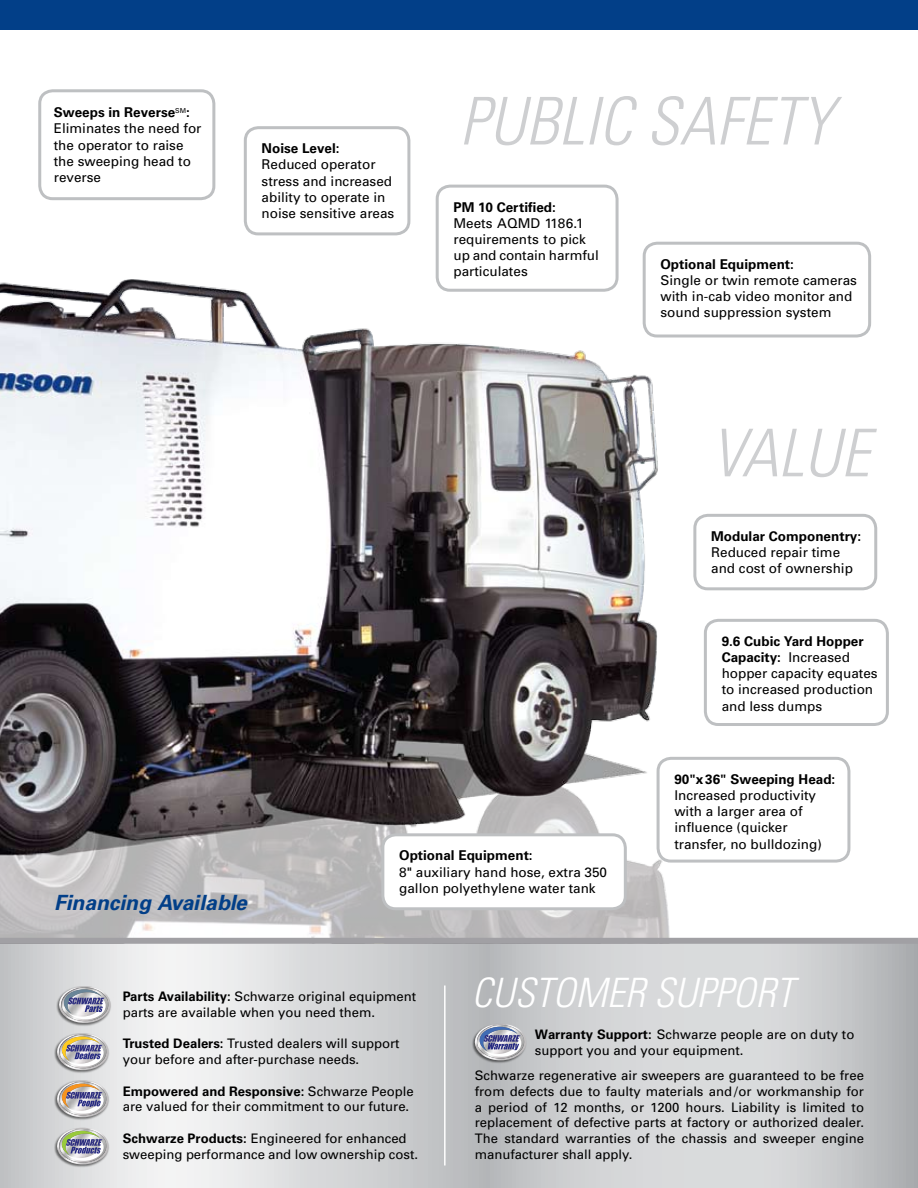
<style>
.page{position:relative;width:918px;height:1188px;background:#fff}
.page>*{position:absolute;margin:0;border:0;box-sizing:border-box;transform-origin:0 0}
.t1{font:italic 300 condensed 65.85px "Univers";color:#cecfd1}
.t2{font:italic 300 condensed 40.5px "Univers";color:#fff}
.t3{font:italic 700 21px "Univers";color:#023f88}
.t4{font:13.5px/16.2px "Univers";color:#000}
.t5{font:700 13.5px "Univers";color:#000}
.t6{font:13.2px/15.8px "Univers";color:#000}
.s1{font-weight:700}
</style>
<div class="page">
<svg style="left:0;top:944px;width:918px;height:244px;background:#d2d3d5"></svg>
<div style="left:471px;top:1023px;width:63px;height:50px;background:#000;opacity:.55"></div>
<svg style="left:472px;top:1024px;width:54px;height:36px;background:#a1a4b8"></svg>
<hr style="left:444px;top:986px;width:2px;height:180px;background:#fff">
<div style="left:56px;top:986px;width:67px;height:50px;background:#000;opacity:.55"></div>
<svg style="left:56px;top:986px;width:55px;height:37px;background:#b1b3bf"></svg>
<div style="left:54px;top:1033px;width:62px;height:50px;background:#000;opacity:.55"></div>
<svg style="left:54px;top:1033px;width:55px;height:37px;background:#b8b5b4"></svg>
<div style="left:54px;top:1080px;width:62px;height:50px;background:#000;opacity:.55"></div>
<svg style="left:54px;top:1081px;width:55px;height:36px;background:#b8b1b4"></svg>
<div style="left:54px;top:1127px;width:62px;height:50px;background:#000;opacity:.55"></div>
<svg style="left:54px;top:1128px;width:55px;height:36px;background:#b0b4b6"></svg>
<img style="left:0;top:226px;width:699px;height:712px">
<div style="left:0;top:938px;width:918px;height:6px;background:#a1a0a4"></div>
<div style="left:245px;top:128px;width:164px;height:106px;background:#fff;border-radius:13px"></div>
<div style="left:244px;top:126px;width:166px;height:109px;border:3px solid #bec0c2;border-radius:13px"></div>
<div style="left:644px;top:243px;width:226px;height:93px;background:#fff;border-radius:13px"></div>
<div style="left:643px;top:242px;width:228px;height:95px;border:3px solid #bec0c2;border-radius:13px"></div>
<div style="left:38px;top:89px;width:177px;height:111px;border:3px solid #bec0c2;border-radius:13px"></div>
<div style="left:695px;top:515px;width:181px;height:74px;background:#fff;border-radius:13px"></div>
<div style="left:693px;top:514px;width:184px;height:76px;border:3px solid #bec0c2;border-radius:13px"></div>
<div style="left:704px;top:619px;width:185px;height:107px;border:3px solid #bec0c2;border-radius:13px"></div>
<div style="left:658px;top:758px;width:191px;height:103px;background:#fff;border-radius:13px"></div>
<div style="left:657px;top:757px;width:193px;height:106px;border:3px solid #bec0c2;border-radius:13px"></div>
<div style="left:383px;top:835px;width:242px;height:74px;background:#fff;border-radius:13px"></div>
<div style="left:381px;top:833px;width:246px;height:77px;border:3px solid #bec0c2;border-radius:13px"></div>
<div style="left:437px;top:186px;width:180px;height:104px;background:#fff;border-radius:13px"></div>
<div style="left:436px;top:185px;width:183px;height:107px;border:3px solid #bec0c2;border-radius:13px"></div>
<div style="left:0;top:0;width:918px;height:30px;background:#023f88"></div>
<p class="t4" style="left:54px;top:105px;width:149px"><span class="s1">Sweeps in Reverse</span><sup>SM</sup><span class="s1">:<br></span>Eliminates the need for the operator to raise the sweeping head to reverse</p>
<p class="t5" style="left:262px;top:141px;width:80px">Noise Level:</p>
<p class="t4" style="left:262px;top:157px;width:134px">Reduced operator stress and increased ability to operate in noise sensitive areas</p>
<h1 class="t1" style="left:460px;top:82px;width:343px">PUBLIC SA FETY</h1>
<p class="t5" style="left:453px;top:199px;width:104px">PM 10 Certified:</p>
<p class="t4" style="left:453px;top:215px;width:147px">Meets AQMD 1186.1 requirements to pick up and contain harmful particulates</p>
<p class="t5" style="left:660px;top:256px;width:135px">Optional Equipment:</p>
<p class="t4" style="left:660px;top:272px;width:198px">Single or twin remote cameras with in-cab video monitor and sound suppression system</p>
<h3 class="t3" style="left:54px;top:890px;width:194px">Financing Available</h3>
<p class="t5" style="left:399px;top:848px;width:135px">Optional Equipment:</p>
<p class="t4" style="left:399px;top:864px;width:209px">8" auxiliary hand hose, extra 350 gallon polyethylene water tank</p>
<h1 class="t1" style="left:711px;top:414px;width:160px">VALU E</h1>
<p class="t5" style="left:711px;top:528px;width:152px">Modular Componentry:</p>
<p class="t4" style="left:711px;top:544px;width:143px">Reduced repair time and cost of ownership</p>
<p class="t4" style="left:722px;top:633px;width:158px"><span class="s1">9.6 Cubic Yard Hopper<br>Capacity:</span> Increased hopper capacity equates to increased production and less dumps</p>
<p class="t5" style="left:674px;top:771px;width:163px">90"x 36" Sweeping Head:</p>
<p class="t4" style="left:674px;top:787px;width:149px">Increased productivity with a larger area of influence (quicker transfer, no bulldozing)</p>
<p class="t6" style="left:123px;top:989px;width:295px"><span class="s1">Parts Availability:</span> Schwarze original equipment</p>
<p class="t6" style="left:123px;top:1005px;width:254px">parts are available when you need them.</p>
<p class="t6" style="left:123px;top:1036px;width:278px"><span class="s1">Trusted Dealers:</span> Trusted dealers will support your before and after-purchase needs.</p>
<p class="t6" style="left:123px;top:1083px;width:292px"><span class="s1">Empowered and Responsive:</span> Schwarze People are valued for their commitment to our future.</p>
<p class="t6" style="left:123px;top:1131px;width:297px"><span class="s1">Schwarze Products:</span> Engineered for enhanced sweeping performance and low ownership cost.</p>
<h2 class="t2" style="left:472px;top:968px;width:23px">CUST</h2>
<h2 class="t2" style="left:553px;top:968px;width:225px">OMER SUPPORT</h2>
<p class="t6" style="left:535px;top:1026px;width:321px"><span class="s1">Warranty Support:</span> Schwarze people are on duty to support you and your equipment.</p>
<p class="t6" style="left:475px;top:1068px;width:391px;text-align:justify">Schwarze regenerative air sweepers are guaranteed to be free from defects due to faulty materials and /or workmanship for a period of 12 months, or 1200 hours. Liability is limited to replacement of defective parts at factory or authorized dealer.<br>The standard warranties of the chassis and sweeper engine manufacturer shall apply.</p>
</div>
